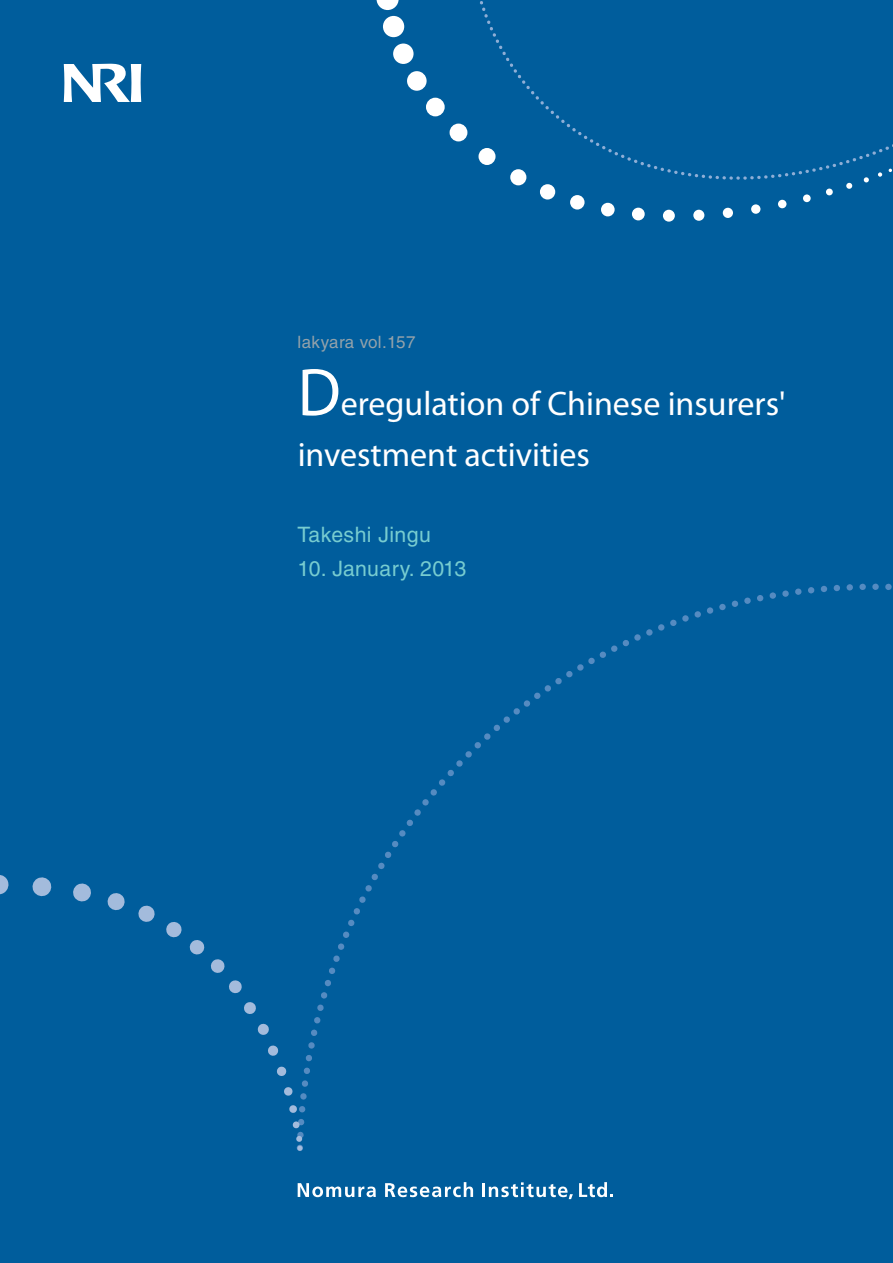
<style>
.page{position:relative;width:893px;height:1263px;background:#005d9c}
.page>*{position:absolute;margin:0;border:0;box-sizing:border-box;transform-origin:0 0}
.t1{font:34.05px/51px "Myriad Pro";color:#fff}
.t2{font:21.3px "Helvetica LT Std";letter-spacing:.02em;color:#77ccd0}
.t3{font:16.95px "Helvetica LT Std";letter-spacing:.02em;color:#94a2aa}
.s1{font-size:68.1px}
</style>
<div class="page">
<svg style="left:297px;top:584px;width:595px;height:553px"></svg>
<svg style="left:296px;top:1135px;width:7px;height:16px"></svg>
<svg style="left:292px;top:1121px;width:8px;height:8px"></svg>
<svg style="left:289px;top:1105px;width:8px;height:8px"></svg>
<svg style="left:284px;top:1087px;width:9px;height:9px"></svg>
<svg style="left:277px;top:1066px;width:10px;height:10px"></svg>
<svg style="left:268px;top:1045px;width:11px;height:11px"></svg>
<svg style="left:257px;top:1023px;width:12px;height:12px"></svg>
<svg style="left:244px;top:1002px;width:12px;height:12px"></svg>
<svg style="left:189px;top:940px;width:53px;height:54px"></svg>
<svg style="left:166px;top:922px;width:16px;height:16px"></svg>
<svg style="left:138px;top:905px;width:17px;height:17px"></svg>
<svg style="left:107px;top:893px;width:18px;height:18px"></svg>
<svg style="left:73px;top:883px;width:18px;height:19px"></svg>
<svg style="left:32px;top:877px;width:20px;height:20px"></svg>
<svg style="left:0;top:875px;width:9px;height:20px"></svg>
<svg style="left:413px;top:1px;width:480px;height:221px"></svg>
<svg style="left:878px;top:172px;width:4px;height:5px"></svg>
<svg style="left:864px;top:177px;width:5px;height:5px"></svg>
<svg style="left:846px;top:183px;width:6px;height:6px"></svg>
<div style="left:826px;top:189px;width:7px;height:6px;background:#fff;border-radius:50%"></div>
<div style="left:803px;top:194px;width:8px;height:8px;background:#fff;border-radius:50%"></div>
<div style="left:778px;top:200px;width:8px;height:8px;background:#fff;border-radius:50%"></div>
<div style="left:751px;top:204px;width:9px;height:10px;background:#fff;border-radius:50%"></div>
<div style="left:723px;top:208px;width:10px;height:10px;background:#fff;border-radius:50%"></div>
<div style="left:693px;top:210px;width:11px;height:11px;background:#fff;border-radius:50%"></div>
<div style="left:663px;top:210px;width:12px;height:12px;background:#fff;border-radius:50%"></div>
<div style="left:632px;top:208px;width:13px;height:12px;background:#fff;border-radius:50%"></div>
<div style="left:601px;top:203px;width:14px;height:13px;background:#fff;border-radius:50%"></div>
<div style="left:570px;top:195px;width:15px;height:15px;background:#fff;border-radius:50%"></div>
<div style="left:540px;top:184px;width:15px;height:16px;background:#fff;border-radius:50%"></div>
<div style="left:510px;top:169px;width:16px;height:16px;background:#fff;border-radius:50%"></div>
<div style="left:478px;top:148px;width:17px;height:17px;background:#fff;border-radius:50%"></div>
<div style="left:450px;top:124px;width:17px;height:17px;background:#fff;border-radius:50%"></div>
<div style="left:426px;top:98px;width:19px;height:18px;background:#fff;border-radius:50%"></div>
<div style="left:407px;top:71px;width:20px;height:20px;background:#fff;border-radius:50%"></div>
<div style="left:393px;top:44px;width:21px;height:20px;background:#fff;border-radius:50%"></div>
<div style="left:383px;top:16px;width:21px;height:21px;background:#fff;border-radius:50%"></div>
<svg style="left:377px;top:0;width:22px;height:10px"></svg>
<svg style="left:298px;top:1183px;width:78px;height:14px"></svg>
<svg style="left:385px;top:1182px;width:88px;height:15px"></svg>
<hr style="left:482px;top:1183px;width:3px;height:14px;background:#fff">
<svg style="left:489px;top:1182px;width:84px;height:17px"></svg>
<svg style="left:579px;top:1182px;width:34px;height:15px"></svg>
<svg style="left:64px;top:64px;width:77px;height:38px"></svg>
<p class="t3" style="left:298px;top:332px;width:119px">lakyara vol.157</p>
<p class="t1" style="left:298px;top:378px;width:489px"><span class="s1">D</span>eregulation of Chinese insurers' investment activities</p>
<p class="t2" style="left:298px;top:522px;width:135px">Takeshi Jingu</p>
<p class="t2" style="left:298px;top:556px;width:170px">10. January. 2013</p>
</div>
